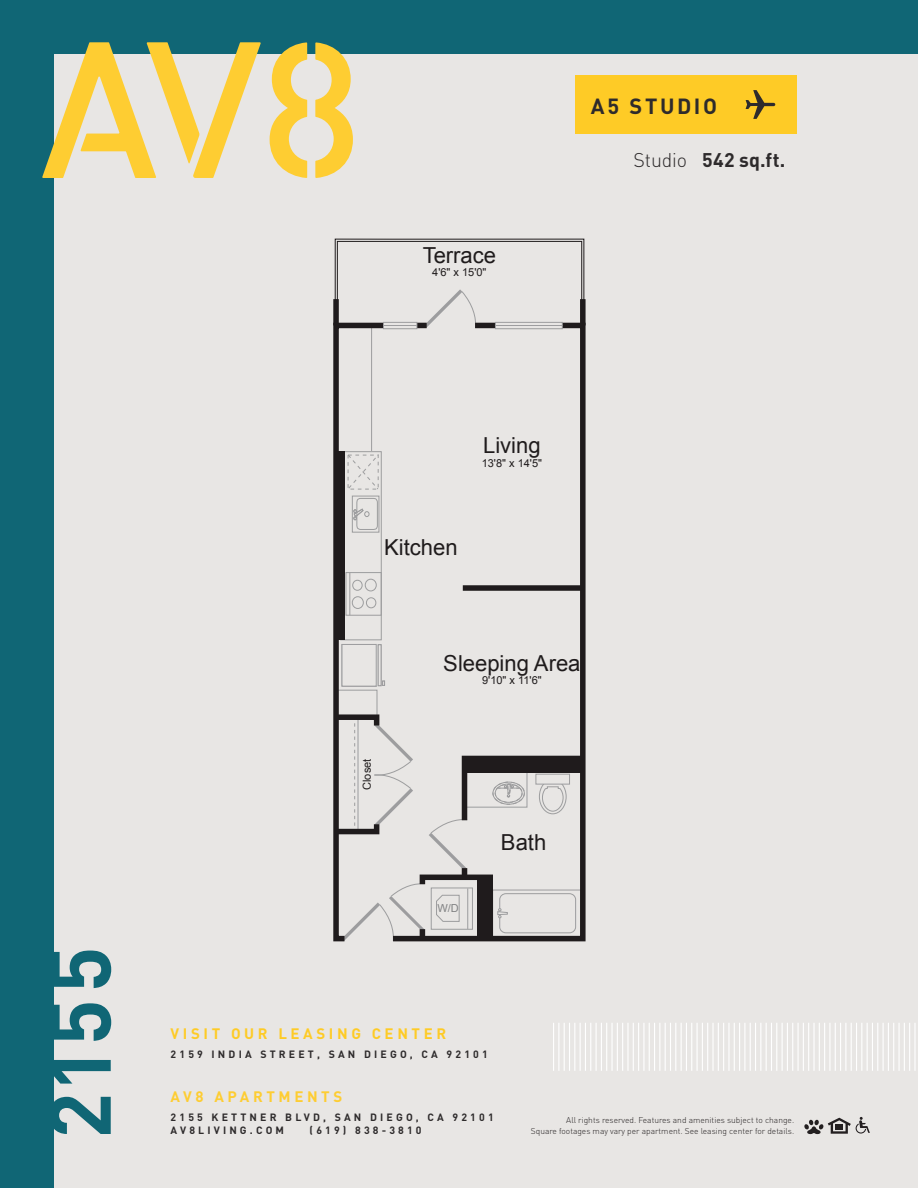
<style>
.page{position:relative;width:918px;height:1188px;background:#106675}
.page>*{position:absolute;margin:0;border:0;box-sizing:border-box;transform-origin:0 0}
.t1{font:22.05px "Arial";color:#231f20}
.t2{font:700 21.75px "DIN";letter-spacing:.12em;color:#2e2b2c}
.t3{font:700 19.65px "DIN";letter-spacing:.015em;color:#2e2b2c}
.t4{font:700 15px "DIN";letter-spacing:.24em;color:#fecb26}
.t5{font:700 15px "DIN";letter-spacing:.24em;color:#fecd32}
.t6{font:10.95px "Arial";color:#231f20}
.t7{font:10.95px "Arial";color:#8f9194}
.t8{font:700 10.5px/13.5px "DIN";letter-spacing:.3em;color:#2e2b2c}
.t9{font:300 8.4px/10.8px "DIN";color:#231f20;text-align:right}
.s1{font-weight:300}
</style>
<div class="page">
<div style="left:54px;top:73px;width:864px;height:1115px;background:#e8e6e4"></div>
<svg style="left:315px;top:42px;width:38px;height:136px"></svg>
<svg style="left:270px;top:42px;width:37px;height:136px"></svg>
<svg style="left:42px;top:42px;width:219px;height:136px"></svg>
<svg style="left:54px;top:1097px;width:57px;height:37px"></svg>
<svg style="left:54px;top:1060px;width:57px;height:24px"></svg>
<svg style="left:54px;top:1003px;width:57px;height:38px"></svg>
<svg style="left:804px;top:1117px;width:66px;height:17px"></svg>
<hr style="left:553px;top:1023px;width:1px;height:48px;background:#fff">
<hr style="left:564px;top:1023px;width:1px;height:48px;background:#fff">
<hr style="left:574px;top:1023px;width:1px;height:48px;background:#fff">
<hr style="left:585px;top:1023px;width:1px;height:48px;background:#fff">
<hr style="left:596px;top:1023px;width:1px;height:48px;background:#fff">
<hr style="left:606px;top:1023px;width:1px;height:48px;background:#fff">
<hr style="left:617px;top:1023px;width:1px;height:48px;background:#fff">
<hr style="left:627px;top:1023px;width:2px;height:48px;background:#fff">
<hr style="left:638px;top:1023px;width:1px;height:48px;background:#fff">
<hr style="left:649px;top:1023px;width:1px;height:48px;background:#fff">
<hr style="left:659px;top:1023px;width:1px;height:48px;background:#fff">
<hr style="left:670px;top:1023px;width:1px;height:48px;background:#fff">
<hr style="left:681px;top:1023px;width:1px;height:48px;background:#fff">
<hr style="left:691px;top:1023px;width:1px;height:48px;background:#fff">
<hr style="left:702px;top:1023px;width:1px;height:48px;background:#fff">
<hr style="left:712px;top:1023px;width:2px;height:48px;background:#fff">
<hr style="left:723px;top:1023px;width:1px;height:48px;background:#fff">
<hr style="left:734px;top:1023px;width:1px;height:48px;background:#fff">
<hr style="left:744px;top:1023px;width:1px;height:48px;background:#fff">
<hr style="left:755px;top:1023px;width:1px;height:48px;background:#fff">
<hr style="left:766px;top:1023px;width:1px;height:48px;background:#fff">
<hr style="left:776px;top:1023px;width:1px;height:48px;background:#fff">
<hr style="left:787px;top:1023px;width:1px;height:48px;background:#fff">
<hr style="left:798px;top:1023px;width:1px;height:48px;background:#fff">
<hr style="left:808px;top:1023px;width:1px;height:48px;background:#fff">
<hr style="left:819px;top:1023px;width:1px;height:48px;background:#fff">
<hr style="left:893px;top:1023px;width:1px;height:48px;background:#fff">
<hr style="left:883px;top:1023px;width:1px;height:48px;background:#fff">
<hr style="left:872px;top:1023px;width:1px;height:48px;background:#fff">
<hr style="left:861px;top:1023px;width:1px;height:48px;background:#fff">
<hr style="left:851px;top:1023px;width:1px;height:48px;background:#fff">
<hr style="left:840px;top:1023px;width:1px;height:48px;background:#fff">
<hr style="left:829px;top:1023px;width:2px;height:48px;background:#fff">
<hr style="left:904px;top:1023px;width:1px;height:48px;background:#fff">
<hr style="left:914px;top:1023px;width:2px;height:48px;background:#fff">
<hr style="left:558px;top:1023px;width:1px;height:48px;background:#fff">
<hr style="left:569px;top:1023px;width:1px;height:48px;background:#fff">
<hr style="left:580px;top:1023px;width:1px;height:48px;background:#fff">
<hr style="left:590px;top:1023px;width:1px;height:48px;background:#fff">
<hr style="left:601px;top:1023px;width:1px;height:48px;background:#fff">
<hr style="left:611px;top:1023px;width:2px;height:48px;background:#fff">
<hr style="left:622px;top:1023px;width:1px;height:48px;background:#fff">
<hr style="left:633px;top:1023px;width:1px;height:48px;background:#fff">
<hr style="left:643px;top:1023px;width:1px;height:48px;background:#fff">
<hr style="left:654px;top:1023px;width:1px;height:48px;background:#fff">
<hr style="left:665px;top:1023px;width:1px;height:48px;background:#fff">
<hr style="left:675px;top:1023px;width:1px;height:48px;background:#fff">
<hr style="left:686px;top:1023px;width:1px;height:48px;background:#fff">
<hr style="left:697px;top:1023px;width:1px;height:48px;background:#fff">
<hr style="left:707px;top:1023px;width:1px;height:48px;background:#fff">
<hr style="left:718px;top:1023px;width:1px;height:48px;background:#fff">
<hr style="left:728px;top:1023px;width:2px;height:48px;background:#fff">
<hr style="left:739px;top:1023px;width:1px;height:48px;background:#fff">
<hr style="left:750px;top:1023px;width:1px;height:48px;background:#fff">
<hr style="left:760px;top:1023px;width:1px;height:48px;background:#fff">
<hr style="left:771px;top:1023px;width:1px;height:48px;background:#fff">
<hr style="left:782px;top:1023px;width:1px;height:48px;background:#fff">
<hr style="left:792px;top:1023px;width:1px;height:48px;background:#fff">
<hr style="left:803px;top:1023px;width:1px;height:48px;background:#fff">
<hr style="left:813px;top:1023px;width:2px;height:48px;background:#fff">
<hr style="left:824px;top:1023px;width:1px;height:48px;background:#fff">
<hr style="left:898px;top:1023px;width:2px;height:48px;background:#fff">
<hr style="left:888px;top:1023px;width:1px;height:48px;background:#fff">
<hr style="left:877px;top:1023px;width:1px;height:48px;background:#fff">
<hr style="left:867px;top:1023px;width:1px;height:48px;background:#fff">
<hr style="left:856px;top:1023px;width:1px;height:48px;background:#fff">
<hr style="left:845px;top:1023px;width:1px;height:48px;background:#fff">
<hr style="left:835px;top:1023px;width:1px;height:48px;background:#fff">
<hr style="left:909px;top:1023px;width:1px;height:48px;background:#fff">
<svg style="left:54px;top:951px;width:57px;height:37px"></svg>
<svg style="left:334px;top:238px;width:251px;height:82px"></svg>
<svg style="left:333px;top:321px;width:55px;height:391px"></svg>
<svg style="left:388px;top:320px;width:198px;height:392px"></svg>
<div style="left:333px;top:299px;width:6px;height:26px;background:#231f20"></div>
<div style="left:580px;top:299px;width:6px;height:26px;background:#231f20"></div>
<div style="left:337px;top:452px;width:8px;height:188px;background:#231f20"></div>
<div style="left:495px;top:322px;width:67px;height:7px;background:#e7e5e3"></div>
<div style="left:495px;top:322px;width:68px;height:7px;border:1px solid #adafb2"></div>
<hr style="left:496px;top:325px;width:66px;height:1px;background:#adafb2">
<div style="left:384px;top:322px;width:33px;height:7px;background:#e7e5e3"></div>
<div style="left:383px;top:322px;width:34px;height:7px;border:1px solid #adafb2"></div>
<hr style="left:384px;top:325px;width:33px;height:1px;background:#adafb2">
<div style="left:342px;top:644px;width:34px;height:42px;background:#e8e6e4"></div>
<div style="left:342px;top:644px;width:35px;height:43px;border:1px solid #adafb2"></div>
<div style="left:378px;top:644px;width:4px;height:42px;border:1px solid #adafb2"></div>
<svg style="left:382px;top:681px;width:3px;height:5px"></svg>
<svg style="left:347px;top:453px;width:33px;height:37px"></svg>
<div style="left:352px;top:496px;width:27px;height:37px;border:1px solid #adafb2"></div>
<svg style="left:353px;top:497px;width:25px;height:34px"></svg>
<hr style="left:349px;top:573px;width:1px;height:42px;background:#adafb2">
<div style="left:345px;top:572px;width:37px;height:44px;border:1px solid #adafb2"></div>
<div style="left:366px;top:597px;width:10px;height:11px;border:1px solid #adafb2;border-radius:50%"></div>
<div style="left:352px;top:596px;width:12px;height:13px;border:1px solid #adafb2;border-radius:50%"></div>
<div style="left:352px;top:580px;width:11px;height:11px;border:1px solid #adafb2;border-radius:50%"></div>
<div style="left:365px;top:579px;width:12px;height:12px;border:1px solid #adafb2;border-radius:50%"></div>
<svg style="left:333px;top:712px;width:253px;height:230px"></svg>
<div style="left:575px;top:75px;width:221px;height:59px;background:#fecb26"></div>
<svg style="left:746px;top:90px;width:29px;height:29px"></svg>
<p class="t2" style="left:591px;top:92px;width:128px">A5 STUDIO</p>
<h1 class="t1" style="left:423px;top:241px;width:75px">Terrace</h1>
<h3 class="t6" style="left:432px;top:265px;width:56px">4'6" x 15'0"</h3>
<p class="t3" style="left:634px;top:147px;width:153px"><span class="s1">Studio</span> 542 sq.ft.</p>
<h1 class="t1" style="left:483px;top:431px;width:59px">Living</h1>
<h3 class="t6" style="left:482px;top:456px;width:62px">13'8" x 14'5"</h3>
<h1 class="t1" style="left:384px;top:532px;width:75px">Kitchen</h1>
<h3 class="t6" style="left:360px;top:790px;width:33px;rotate:-90deg">Closet</h3>
<h1 class="t1" style="left:443px;top:649px;width:139px">Sleeping Area</h1>
<h3 class="t6" style="left:482px;top:673px;width:61px">9'10" x 11'6"</h3>
<h3 class="t7" style="left:437px;top:901px;width:23px">W/D</h3>
<h1 class="t1" style="left:501px;top:828px;width:47px">Bath</h1>
<h3 class="t4" style="left:171px;top:1024px;width:277px">VISIT OUR LEASING CENTER</h3>
<p class="t8" style="left:171px;top:1047px;width:319px">2159 INDIA STREET, SAN DIEGO, CA 92101</p>
<h3 class="t5" style="left:171px;top:1087px;width:173px">AV8 APARTMENTS</h3>
<p class="t8" style="left:171px;top:1110px;width:325px">2155 KETTNER BLVD, SAN DIEGO, CA 92101<br>AV8LIVING.COM</p>
<p class="t8" style="left:310px;top:1123px;width:113px">(619) 838-3810</p>
<p class="t9" style="left:531px;top:1115px;width:265px">All rights reserved. Features and amenities subject to change.<br>Square footages may vary per apartment. See leasing center for details.</p>
</div>
